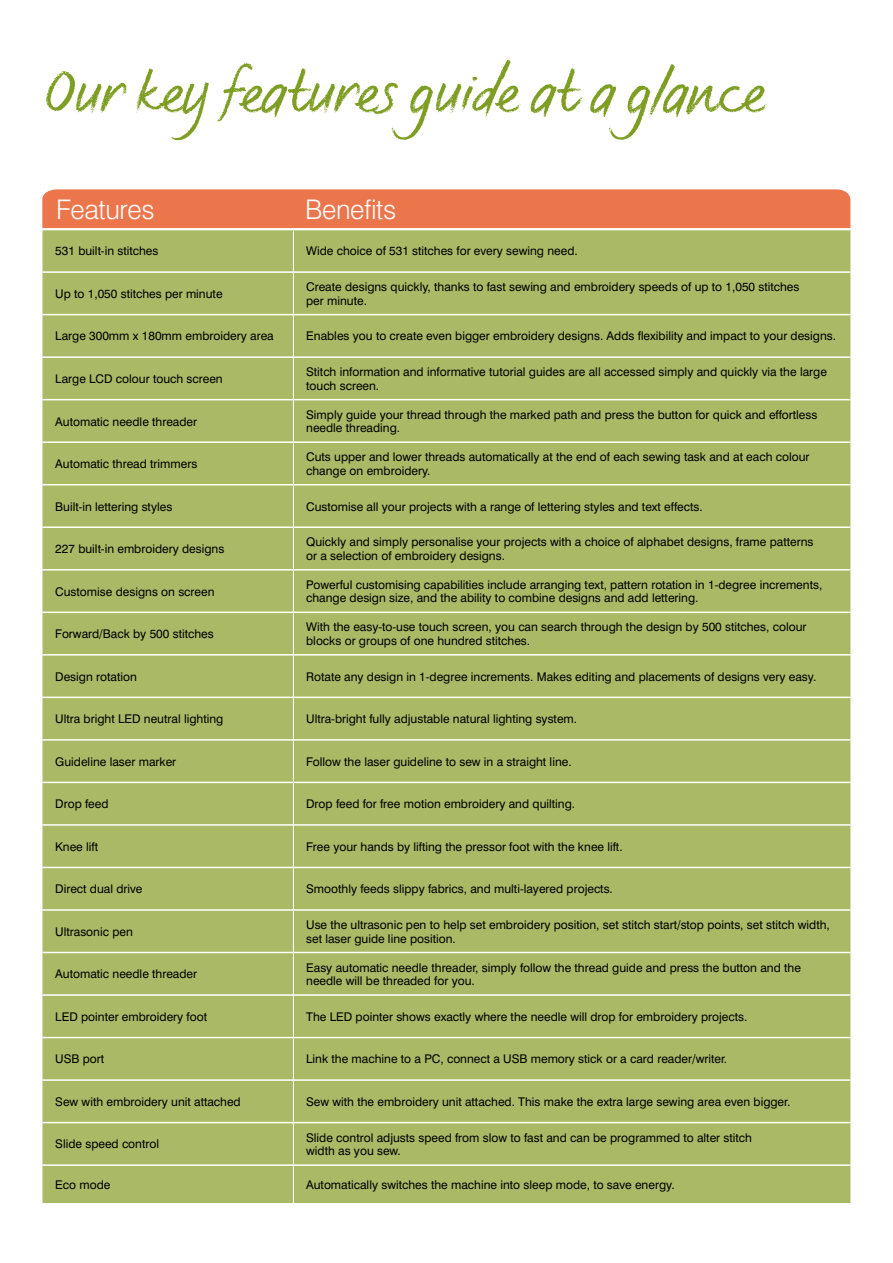
<style>
.page{position:relative;width:893px;height:1263px;background:#fff}
.page>*{position:absolute;margin:0;border:0;box-sizing:border-box;transform-origin:0 0}
.t1{font:60px "FS Sammy";letter-spacing:-.02em;color:#7d9e22}
.t2{font:300 27px "Swiss 721 BT";letter-spacing:-.015em;color:#fff}
.t3{font:12px/13.5px "Swiss 721 BT";color:#000}
</style>
<div class="page">
<div style="left:43px;top:230px;width:807px;height:973px;background:#a9b966"></div>
<hr style="left:43px;top:271px;width:250px;height:2px;background:#fff">
<hr style="left:294px;top:271px;width:556px;height:2px;background:#fff">
<hr style="left:43px;top:314px;width:250px;height:1px;background:#fff">
<hr style="left:294px;top:314px;width:556px;height:1px;background:#fff">
<hr style="left:43px;top:356px;width:250px;height:2px;background:#fff">
<hr style="left:294px;top:356px;width:556px;height:2px;background:#fff">
<hr style="left:43px;top:399px;width:250px;height:1px;background:#fff">
<hr style="left:294px;top:399px;width:556px;height:1px;background:#fff">
<hr style="left:43px;top:441px;width:250px;height:2px;background:#fff">
<hr style="left:294px;top:441px;width:556px;height:2px;background:#fff">
<hr style="left:43px;top:484px;width:250px;height:1px;background:#fff">
<hr style="left:294px;top:484px;width:556px;height:1px;background:#fff">
<hr style="left:43px;top:526px;width:250px;height:2px;background:#fff">
<hr style="left:294px;top:526px;width:556px;height:2px;background:#fff">
<hr style="left:43px;top:569px;width:250px;height:1px;background:#fff">
<hr style="left:294px;top:569px;width:556px;height:1px;background:#fff">
<hr style="left:43px;top:611px;width:250px;height:2px;background:#fff">
<hr style="left:294px;top:611px;width:556px;height:2px;background:#fff">
<hr style="left:43px;top:654px;width:250px;height:2px;background:#fff">
<hr style="left:294px;top:654px;width:556px;height:2px;background:#fff">
<hr style="left:43px;top:697px;width:250px;height:1px;background:#fff">
<hr style="left:294px;top:697px;width:556px;height:1px;background:#fff">
<hr style="left:43px;top:739px;width:250px;height:2px;background:#fff">
<hr style="left:294px;top:739px;width:556px;height:2px;background:#fff">
<hr style="left:43px;top:782px;width:250px;height:1px;background:#fff">
<hr style="left:294px;top:782px;width:556px;height:1px;background:#fff">
<hr style="left:43px;top:824px;width:250px;height:2px;background:#fff">
<hr style="left:294px;top:824px;width:556px;height:2px;background:#fff">
<hr style="left:43px;top:867px;width:250px;height:1px;background:#fff">
<hr style="left:294px;top:867px;width:556px;height:1px;background:#fff">
<hr style="left:43px;top:909px;width:250px;height:2px;background:#fff">
<hr style="left:294px;top:909px;width:556px;height:2px;background:#fff">
<hr style="left:43px;top:952px;width:250px;height:1px;background:#fff">
<hr style="left:294px;top:952px;width:556px;height:1px;background:#fff">
<hr style="left:43px;top:994px;width:250px;height:2px;background:#fff">
<hr style="left:294px;top:994px;width:556px;height:2px;background:#fff">
<hr style="left:43px;top:1037px;width:250px;height:1px;background:#fff">
<hr style="left:294px;top:1037px;width:556px;height:1px;background:#fff">
<hr style="left:43px;top:1079px;width:250px;height:2px;background:#fff">
<hr style="left:294px;top:1079px;width:556px;height:2px;background:#fff">
<hr style="left:43px;top:1122px;width:250px;height:1px;background:#fff">
<hr style="left:294px;top:1122px;width:556px;height:1px;background:#fff">
<hr style="left:43px;top:1164px;width:250px;height:2px;background:#fff">
<hr style="left:294px;top:1164px;width:556px;height:2px;background:#fff">
<hr style="left:293px;top:230px;width:1px;height:42px;background:#fff">
<hr style="left:293px;top:272px;width:1px;height:43px;background:#fff">
<hr style="left:293px;top:315px;width:1px;height:42px;background:#fff">
<hr style="left:293px;top:357px;width:1px;height:43px;background:#fff">
<hr style="left:293px;top:400px;width:1px;height:42px;background:#fff">
<hr style="left:293px;top:442px;width:1px;height:43px;background:#fff">
<hr style="left:293px;top:485px;width:1px;height:42px;background:#fff">
<hr style="left:293px;top:527px;width:1px;height:43px;background:#fff">
<hr style="left:293px;top:570px;width:1px;height:42px;background:#fff">
<hr style="left:293px;top:612px;width:1px;height:43px;background:#fff">
<hr style="left:293px;top:655px;width:1px;height:42px;background:#fff">
<hr style="left:293px;top:697px;width:1px;height:43px;background:#fff">
<hr style="left:293px;top:740px;width:1px;height:42px;background:#fff">
<hr style="left:293px;top:782px;width:1px;height:43px;background:#fff">
<hr style="left:293px;top:825px;width:1px;height:42px;background:#fff">
<hr style="left:293px;top:867px;width:1px;height:43px;background:#fff">
<hr style="left:293px;top:910px;width:1px;height:42px;background:#fff">
<hr style="left:293px;top:952px;width:1px;height:43px;background:#fff">
<hr style="left:293px;top:995px;width:1px;height:42px;background:#fff">
<hr style="left:293px;top:1037px;width:1px;height:43px;background:#fff">
<hr style="left:293px;top:1080px;width:1px;height:42px;background:#fff">
<hr style="left:293px;top:1122px;width:1px;height:43px;background:#fff">
<hr style="left:293px;top:1165px;width:1px;height:38px;background:#fff">
<div style="left:42px;top:189px;width:808px;height:39px;background:#ec764c"></div>
<h1 class="t1" style="left:43px;top:55px;width:723px">Our key features guide at a glance</h1>
<h2 class="t2" style="left:56px;top:193px;width:100px">Features</h2>
<h2 class="t2" style="left:305px;top:193px;width:93px">Benefits</h2>
<p class="t3" style="left:55px;top:244px;width:105px">531 built-in stitches</p>
<p class="t3" style="left:306px;top:244px;width:273px">Wide choice of 531 stitches for every sewing need.</p>
<p class="t3" style="left:55px;top:287px;width:169px">Up to 1,050 stitches per minute</p>
<p class="t3" style="left:306px;top:280px;width:495px">Create designs quickly, thanks to fast sewing and embroidery speeds of up to 1,050 stitches per minute.</p>
<p class="t3" style="left:55px;top:329px;width:220px">Large 300mm x 180mm embroidery area</p>
<p class="t3" style="left:306px;top:329px;width:531px">Enables you to create even bigger embroidery designs. Adds flexibility and impact to your designs.</p>
<p class="t3" style="left:55px;top:372px;width:169px">Large LCD colour touch screen</p>
<p class="t3" style="left:306px;top:365px;width:522px">Stitch information and informative tutorial guides are all accessed simply and quickly via the large touch screen.</p>
<p class="t3" style="left:55px;top:414px;width:143px">Automatic needle threader</p>
<p class="t3" style="left:306px;top:408px;width:513px">Simply guide your thread through the marked path and press the button for quick and effortless needle threading.</p>
<p class="t3" style="left:55px;top:457px;width:144px">Automatic thread trimmers</p>
<p class="t3" style="left:306px;top:450px;width:505px">Cuts upper and lower threads automatically at the end of each sewing task and at each colour change on embroidery.</p>
<p class="t3" style="left:55px;top:499px;width:119px">Built-in lettering styles</p>
<p class="t3" style="left:306px;top:499px;width:398px">Customise all your projects with a range of lettering styles and text effects.</p>
<p class="t3" style="left:55px;top:542px;width:171px">227 built-in embroidery designs</p>
<p class="t3" style="left:306px;top:535px;width:509px">Quickly and simply personalise your projects with a choice of alphabet designs, frame patterns or a selection of embroidery designs.</p>
<p class="t3" style="left:55px;top:584px;width:161px">Customise designs on screen</p>
<p class="t3" style="left:306px;top:578px;width:518px">Powerful customising capabilities include arranging text, pattern rotation in 1-degree increments, change design size, and the ability to combine designs and add lettering.</p>
<p class="t3" style="left:55px;top:627px;width:160px">Forward/Back by 500 stitches</p>
<p class="t3" style="left:306px;top:620px;width:502px">With the easy-to-use touch screen, you can search through the design by 500 stitches, colour blocks or groups of one hundred stitches.</p>
<p class="t3" style="left:55px;top:670px;width:83px">Design rotation</p>
<p class="t3" style="left:306px;top:670px;width:512px">Rotate any design in 1-degree increments. Makes editing and placements of designs very easy.</p>
<p class="t3" style="left:55px;top:712px;width:170px">Ultra bright LED neutral lighting</p>
<p class="t3" style="left:306px;top:712px;width:272px">Ultra-bright fully adjustable natural lighting system.</p>
<p class="t3" style="left:55px;top:755px;width:122px">Guideline laser marker</p>
<p class="t3" style="left:306px;top:755px;width:267px">Follow the laser guideline to sew in a straight line.</p>
<p class="t3" style="left:55px;top:797px;width:55px">Drop feed</p>
<p class="t3" style="left:306px;top:797px;width:270px">Drop feed for free motion embroidery and quilting.</p>
<p class="t3" style="left:55px;top:840px;width:44px">Knee lift</p>
<p class="t3" style="left:306px;top:840px;width:318px">Free your hands by lifting the pressor foot with the knee lift.</p>
<p class="t3" style="left:55px;top:882px;width:89px">Direct dual drive</p>
<p class="t3" style="left:306px;top:882px;width:308px">Smoothly feeds slippy fabrics, and multi-layered projects.</p>
<p class="t3" style="left:55px;top:925px;width:79px">Ultrasonic pen</p>
<p class="t3" style="left:306px;top:918px;width:525px">Use the ultrasonic pen to help set embroidery position, set stitch start/stop points, set stitch width, set laser guide line position.</p>
<p class="t3" style="left:55px;top:967px;width:143px">Automatic needle threader</p>
<p class="t3" style="left:306px;top:960px;width:496px">Easy automatic needle threader, simply follow the thread guide and press the button and the needle will be threaded for you.</p>
<p class="t3" style="left:55px;top:1010px;width:153px">LED pointer embroidery foot</p>
<p class="t3" style="left:306px;top:1010px;width:443px">The LED pointer shows exactly where the needle will drop for embroidery projects.</p>
<p class="t3" style="left:55px;top:1052px;width:50px">USB port</p>
<p class="t3" style="left:306px;top:1052px;width:422px">Link the machine to a PC, connect a USB memory stick or a card reader/writer.</p>
<p class="t3" style="left:55px;top:1095px;width:187px">Sew with embroidery unit attached</p>
<p class="t3" style="left:306px;top:1095px;width:486px">Sew with the embroidery unit attached. This make the extra large sewing area even bigger.</p>
<p class="t3" style="left:55px;top:1137px;width:105px">Slide speed control</p>
<p class="t3" style="left:306px;top:1130px;width:447px">Slide control adjusts speed from slow to fast and can be programmed to alter stitch width as you sew.</p>
<p class="t3" style="left:55px;top:1178px;width:57px">Eco mode</p>
<p class="t3" style="left:306px;top:1178px;width:370px">Automatically switches the machine into sleep mode, to save energy.</p>
</div>
